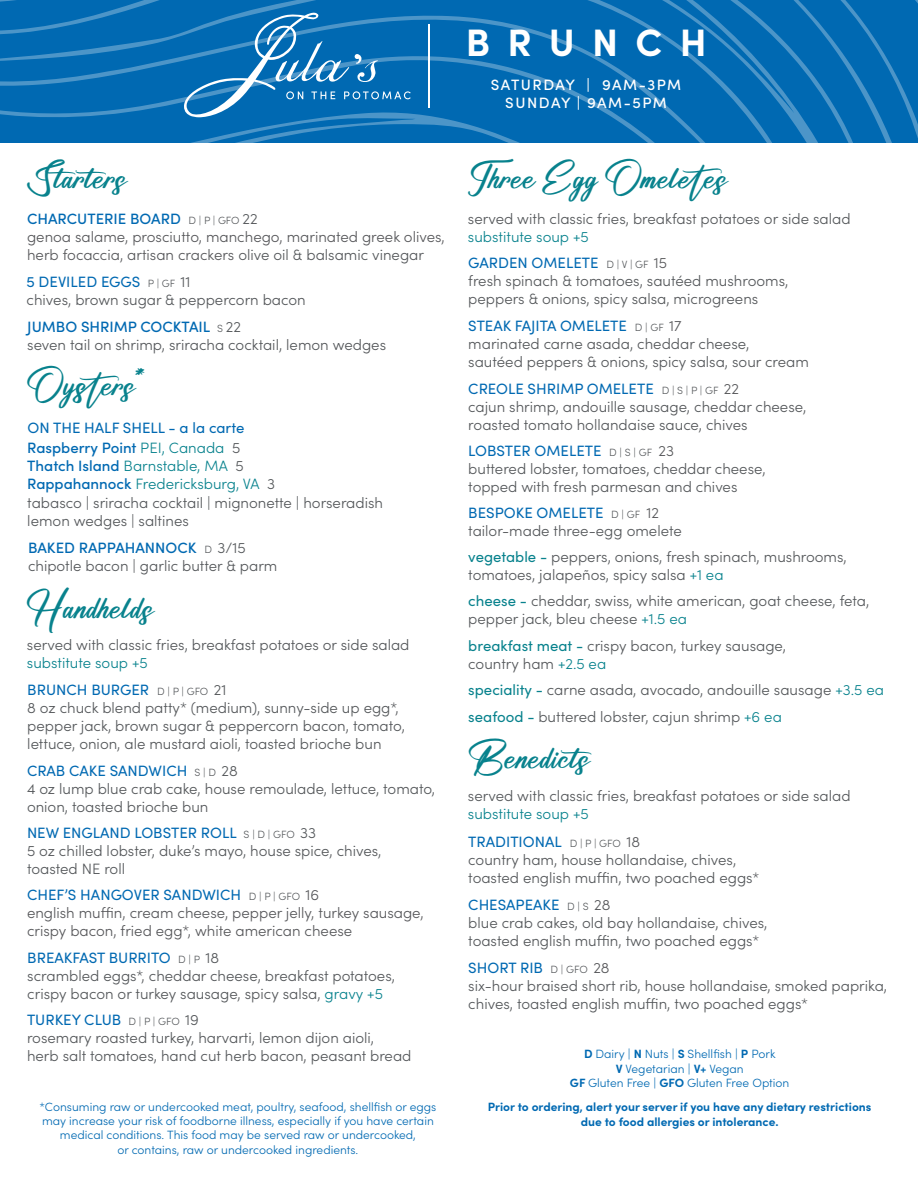
<style>
.page{position:relative;width:918px;height:1188px;background:#fff}
.page>*{position:absolute;margin:0;border:0;box-sizing:border-box;transform-origin:0 0}
.t1{font:700 38.25px "Sofia Pro";letter-spacing:.45em;color:#fff}
.t2{font:36px "Anthony Hunter";color:#08828d}
.t3{font:300 15px/18px "Sofia Pro";color:#535659}
.t4{font:15px "Sofia Pro";color:#0069b2}
.t5{font:300 15px/18px "Sofia Pro";color:#555659}
.t6{font:300 15px "Sofia Pro";color:#08828d}
.t7{font:500 15px "Sofia Pro";color:#0069b2}
.t8{font:500 15px "Sofia Pro";letter-spacing:.095em;color:#fff}
.t9{font:300 12px/14.4px "Sofia Pro";color:#0069b2;text-align:center}
.t10{font:700 12px "Sofia Pro";color:#0069b2}
.s1{font-weight:300;font-size:10.5px;color:#535659}
.s2{font-weight:300;color:#535659}
.s3{color:#535659}
.s4{font-weight:300;color:#08828d}
.s5{font-weight:500;color:#0069b2}
.s6{font-weight:300;color:#555659}
.s7{color:#08828d}
.s8{font-weight:400;color:#08828d}
.s9{font-weight:700}
</style>
<div class="page">
<svg style="left:0;top:0;width:918px;height:142px;background:#096eb4"></svg>
<svg style="left:184px;top:13px;width:227px;height:104px;background:#207cbb"></svg>
<hr style="left:428px;top:24px;width:1px;height:84px;background:#fff">
<p class="t2" style="left:27px;top:147px;width:101px">Starters</p>
<p class="t7" style="left:27px;top:208px;width:232px">CHARCUTERIE BOARD <span class="s1">D | P | GFO</span> <span class="s2">22</span></p>
<p class="t5" style="left:27px;top:227px;width:419px">genoa salame, prosciutto, manchego, marinated greek olives, herb focaccia, artisan crackers <span class="s3">olive oil &amp; balsamic vinegar</span></p>
<p class="t4" style="left:27px;top:271px;width:166px">5 DEVILED EGGS <span class="s1">P | GF</span> <span class="s2">11</span></p>
<p class="t3" style="left:27px;top:290px;width:281px">chives, brown sugar &amp; peppercorn bacon</p>
<p class="t7" style="left:27px;top:316px;width:215px">JUMBO SHRIMP COCKTAIL <span class="s1">S</span> <span class="s2">22</span></p>
<p class="t3" style="left:27px;top:335px;width:360px">seven tail on shrimp, sriracha cocktail, lemon wedges</p>
<p class="t2" style="left:27px;top:354px;width:119px">Oysters*</p>
<p class="t7" style="left:27px;top:437px;width:215px">Raspberry Point <span class="s4">PEI, Canada</span> <span class="s2">5</span></p>
<p class="t6" style="left:27px;top:455px;width:218px"><span class="s5">Thatch Island</span> Barnstable, MA <span class="s3">5</span></p>
<p class="t6" style="left:27px;top:473px;width:249px"><span class="s5">Rappahannock</span> Fredericksburg, VA <span class="s3">3</span></p>
<p class="t3" style="left:27px;top:493px;width:357px">tabasco | sriracha cocktail | mignonette | horseradish</p>
<p class="t3" style="left:27px;top:511px;width:163px">lemon wedges | saltines</p>
<p class="t4" style="left:28px;top:417px;width:218px">ON THE HALF SHELL - a la carte</p>
<p class="t7" style="left:28px;top:537px;width:219px">BAKED RAPPAHANNOCK <span class="s1">D</span> <span class="s2">3/15</span></p>
<p class="t3" style="left:28px;top:556px;width:251px">chipotle bacon | garlic butter &amp; parm</p>
<p class="t2" style="left:27px;top:577px;width:129px">Handhelds</p>
<p class="t3" style="left:27px;top:635px;width:384px">served with classic fries, breakfast potatoes or side salad</p>
<p class="t6" style="left:27px;top:652px;width:122px">substitute soup +5</p>
<p class="t4" style="left:27px;top:679px;width:201px">BRUNCH BURGER <span class="s1">D | P | GFO</span> <span class="s2">21</span></p>
<p class="t3" style="left:27px;top:698px;width:373px">8 oz chuck blend patty* (medium), sunny-side up egg*,</p>
<p class="t3" style="left:27px;top:716px;width:379px">pepper jack, brown sugar &amp; peppercorn bacon, tomato,</p>
<p class="t3" style="left:27px;top:734px;width:356px">lettuce, onion, ale mustard aioli, toasted brioche bun</p>
<p class="t4" style="left:27px;top:760px;width:212px">CRAB CAKE SANDWICH <span class="s1">S | D</span> <span class="s2">28</span></p>
<p class="t3" style="left:27px;top:779px;width:410px">4 oz lump blue crab cake, house remoulade, lettuce, tomato, onion, toasted brioche bun</p>
<p class="t4" style="left:27px;top:822px;width:291px">NEW ENGLAND LOBSTER ROLL <span class="s1">S | D | GFO</span> <span class="s2">33</span></p>
<p class="t3" style="left:27px;top:841px;width:356px">5 oz chilled lobster, duke’s mayo, house spice, chives, toasted NE roll</p>
<p class="t4" style="left:27px;top:883px;width:294px">CHEF’S HANGOVER SANDWICH <span class="s1">D | P | GFO</span> <span class="s6">16</span></p>
<p class="t5" style="left:27px;top:902px;width:398px">english muffin, cream cheese, pepper jelly, turkey sausage, crispy bacon, fried egg*, white american cheese</p>
<p class="t4" style="left:27px;top:947px;width:193px">BREAKFAST BURRITO <span class="s1">D | P</span> <span class="s2">18</span></p>
<p class="t3" style="left:27px;top:966px;width:369px">scrambled eggs*, cheddar cheese, breakfast potatoes, crispy bacon or turkey sausage, spicy salsa, <span class="s7">gravy +5</span></p>
<p class="t4" style="left:27px;top:1009px;width:173px">TURKEY CLUB <span class="s1">D | P | GFO</span> <span class="s2">19</span></p>
<p class="t3" style="left:27px;top:1028px;width:349px">rosemary roasted turkey, harvarti, lemon dijon aioli,</p>
<p class="t3" style="left:27px;top:1046px;width:386px">herb salt tomatoes, hand cut herb bacon, peasant bread</p>
<p class="t9" style="left:39px;top:1099px;width:398px">*Consuming raw or undercooked meat, poultry, seafood, shellfish or eggs may increase your risk of foodborne illness, especially if you have certain medical conditions. This food may be served raw or undercooked,</p>
<p class="t9" style="left:117px;top:1142px;width:242px">or contains, raw or undercooked ingredients.</p>
<p class="t1" style="left:466px;top:14px;width:242px">BRUNCH</p>
<p class="t8" style="left:491px;top:74px;width:192px">SATURDAY | 9AM-3PM</p>
<p class="t8" style="left:505px;top:92px;width:163px">SUNDAY | 9AM-5PM</p>
<p class="t2" style="left:468px;top:147px;width:261px">Three Egg Omeletes</p>
<p class="t3" style="left:468px;top:209px;width:384px">served with classic fries, breakfast potatoes or side salad</p>
<p class="t6" style="left:468px;top:226px;width:122px">substitute soup +5</p>
<p class="t4" style="left:468px;top:252px;width:200px">GARDEN OMELETE <span class="s1">D | V | GF</span> <span class="s6">15</span></p>
<p class="t3" style="left:468px;top:271px;width:322px">fresh spinach &amp; tomatoes, sautéed mushrooms, peppers &amp; onions, spicy salsa, microgreens</p>
<p class="t4" style="left:468px;top:314px;width:215px">STEAK FAJITA OMELETE <span class="s1">D | GF</span> <span class="s6">17</span></p>
<p class="t3" style="left:468px;top:334px;width:342px">marinated carne asada, cheddar cheese,<br>sautéed peppers &amp; onions, spicy salsa, sour cream</p>
<p class="t4" style="left:468px;top:377px;width:272px">CREOLE SHRIMP OMELETE <span class="s1">D | S | P | GF</span> <span class="s6">22</span></p>
<p class="t3" style="left:468px;top:397px;width:340px">cajun shrimp, andouille sausage, cheddar cheese,</p>
<p class="t3" style="left:468px;top:415px;width:281px">roasted tomato hollandaise sauce, chives</p>
<p class="t4" style="left:468px;top:440px;width:207px">LOBSTER OMELETE <span class="s1">D | S | GF</span> <span class="s6">23</span></p>
<p class="t3" style="left:468px;top:459px;width:299px">buttered lobster, tomatoes, cheddar cheese,</p>
<p class="t3" style="left:468px;top:477px;width:271px">topped with fresh parmesan and chives</p>
<p class="t4" style="left:468px;top:502px;width:192px">BESPOKE OMELETE <span class="s1">D | GF</span> <span class="s6">12</span></p>
<p class="t3" style="left:468px;top:521px;width:215px">tailor-made three-egg omelete</p>
<p class="t3" style="left:468px;top:547px;width:380px"><span class="s8">vegetable -</span> peppers, onions, fresh spinach, mushrooms, tomatoes, jalapeños, spicy salsa <span class="s7">+1 ea</span></p>
<p class="t3" style="left:468px;top:591px;width:403px"><span class="s8">cheese -</span> cheddar, swiss, white american, goat cheese, feta, pepper jack, bleu cheese <span class="s7">+1.5 ea</span></p>
<p class="t3" style="left:468px;top:636px;width:319px"><span class="s8">breakfast meat -</span> crispy bacon, turkey sausage,</p>
<p class="t3" style="left:468px;top:654px;width:139px">country ham <span class="s7">+2.5 ea</span></p>
<p class="t3" style="left:468px;top:680px;width:417px"><span class="s8">speciality -</span> carne asada, avocado, andouille sausage <span class="s7">+3.5 ea</span></p>
<p class="t3" style="left:468px;top:707px;width:315px"><span class="s8">seafood -</span> buttered lobster, cajun shrimp <span class="s7">+6 ea</span></p>
<p class="t2" style="left:468px;top:728px;width:134px">Benedicts</p>
<p class="t3" style="left:468px;top:786px;width:384px">served with classic fries, breakfast potatoes or side salad</p>
<p class="t6" style="left:468px;top:803px;width:122px">substitute soup +5</p>
<p class="t4" style="left:468px;top:831px;width:173px">TRADITIONAL <span class="s1">D | P | GFO</span> <span class="s6">18</span></p>
<p class="t3" style="left:468px;top:850px;width:270px">country ham, house hollandaise, chives,</p>
<p class="t3" style="left:468px;top:868px;width:292px">toasted english muffin, two poached eggs*</p>
<p class="t4" style="left:468px;top:893px;width:144px">CHESAPEAKE <span class="s1">D | S</span> <span class="s6">28</span></p>
<p class="t3" style="left:468px;top:913px;width:301px">blue crab cakes, old bay hollandaise, chives,</p>
<p class="t3" style="left:468px;top:931px;width:292px">toasted english muffin, two poached eggs*</p>
<p class="t4" style="left:468px;top:957px;width:143px">SHORT RIB <span class="s1">D | GFO</span> <span class="s6">28</span></p>
<p class="t3" style="left:468px;top:976px;width:420px">six-hour braised short rib, house hollandaise, smoked paprika, chives, toasted english muffin, two poached eggs*</p>
<p class="t9" style="left:584px;top:1046px;width:193px"><span class="s9">D</span> Dairy | <span class="s9">N</span> Nuts | <span class="s9">S</span> Shellfish | <span class="s9">P</span> Pork</p>
<p class="t9" style="left:616px;top:1061px;width:129px"><span class="s9">V</span> Vegetarian | <span class="s9">V+</span> Vegan</p>
<p class="t9" style="left:570px;top:1075px;width:221px"><span class="s9">GF</span> Gluten Free | <span class="s9">GFO</span> Gluten Free Option</p>
<p class="t10" style="left:488px;top:1098px;width:385px">Prior to ordering, alert your server if you have any dietary restrictions</p>
<p class="t10" style="left:581px;top:1112px;width:199px">due to food allergies or intolerance.</p>
</div>
